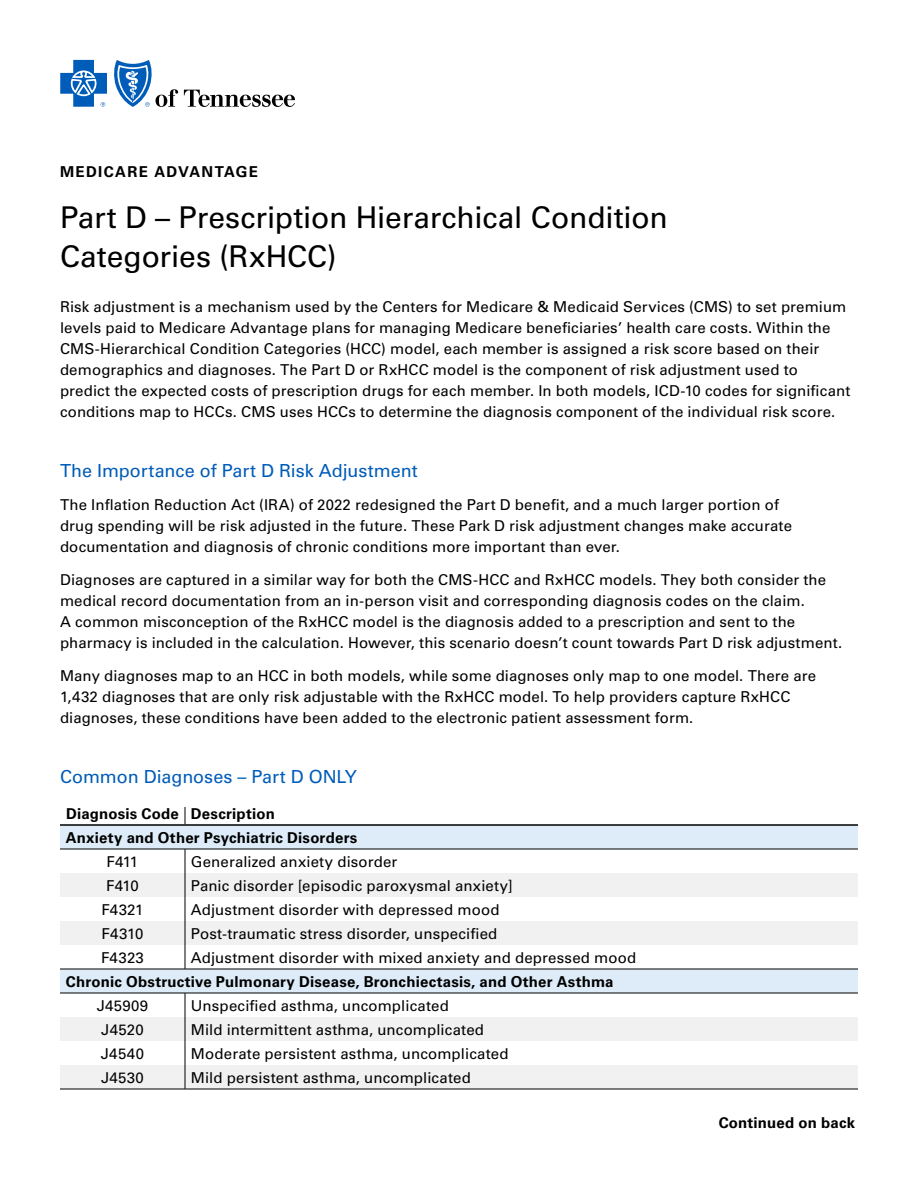
<style>
.page{position:relative;width:918px;height:1188px;background:#fff}
.page>*{position:absolute;margin:0;border:0;box-sizing:border-box;transform-origin:0 0}
.t1{font:30px/39px "Univers LT Std";letter-spacing:-.005em;color:#000}
.t2{font:18px "Univers LT Std";letter-spacing:-.005em;color:#005cb9}
.t3{font:15px/21px "Univers LT Std";letter-spacing:.01em;color:#000}
.t4{font:700 15px/24px "Univers LT Std";letter-spacing:.015em;color:#000}
.t5{font:700 15px "Univers LT Std";letter-spacing:.085em;color:#000}
</style>
<div class="page">
<svg style="left:184px;top:90px;width:111px;height:17px"></svg>
<svg style="left:60px;top:60px;width:47px;height:47px"></svg>
<svg style="left:114px;top:60px;width:64px;height:47px"></svg>
<svg style="left:60px;top:826px;width:798px;height:47px;fill:#ddecf8"></svg>
<svg style="left:60px;top:873px;width:798px;height:216px"></svg>
<hr style="left:60px;top:824px;width:125px;height:2px;background:#000">
<hr style="left:185px;top:824px;width:673px;height:2px;background:#000">
<svg style="left:185px;top:807px;width:1px;height:17px"></svg>
<svg style="left:185px;top:850px;width:1px;height:119px"></svg>
<hr style="left:60px;top:969px;width:125px;height:1px;background:#000">
<hr style="left:185px;top:969px;width:673px;height:1px;background:#000">
<svg style="left:185px;top:994px;width:1px;height:95px"></svg>
<hr style="left:60px;top:849px;width:125px;height:1px;background:#000">
<hr style="left:185px;top:849px;width:673px;height:1px;background:#000">
<hr style="left:60px;top:993px;width:125px;height:1px;background:#000">
<hr style="left:185px;top:993px;width:673px;height:1px;background:#000">
<hr style="left:60px;top:1089px;width:125px;height:1px;background:#000">
<hr style="left:185px;top:1089px;width:673px;height:1px;background:#000">
<p class="t5" style="left:60px;top:163px;width:199px">MEDICARE ADVANTAGE</p>
<h1 class="t1" style="left:60px;top:198px;width:609px">Part D – Prescription Hierarchical Condition<br>Categories (RxHCC)</h1>
<p class="t3" style="left:60px;top:296px;width:792px">Risk adjustment is a mechanism used by the Centers for Medicare &amp; Medicaid Services (CMS) to set premium levels paid to Medicare Advantage plans for managing Medicare beneficiaries’ health care costs. Within the CMS-Hierarchical Condition Categories (HCC) model, each member is assigned a risk score based on their demographics and diagnoses. The Part D or RxHCC model is the component of risk adjustment used to predict the expected costs of prescription drugs for each member. In both models, ICD-10 codes for significant conditions map to HCCs. CMS uses HCCs to determine the diagnosis component of the individual risk score.</p>
<p class="t2" style="left:60px;top:460px;width:359px">The Importance of Part D Risk Adjustment</p>
<p class="t3" style="left:60px;top:494px;width:734px">The Inflation Reduction Act (IRA) of 2022 redesigned the Part D benefit, and a much larger portion of drug spending will be risk adjusted in the future. These Park D risk adjustment changes make accurate documentation and diagnosis of chronic conditions more important than ever.</p>
<p class="t3" style="left:60px;top:569px;width:784px">Diagnoses are captured in a similar way for both the CMS-HCC and RxHCC models. They both consider the medical record documentation from an in-person visit and corresponding diagnosis codes on the claim.<br>A common misconception of the RxHCC model is the diagnosis added to a prescription and sent to the pharmacy is included in the calculation. However, this scenario doesn’t count towards Part D risk adjustment.</p>
<p class="t3" style="left:60px;top:665px;width:758px">Many diagnoses map to an HCC in both models, while some diagnoses only map to one model. There are<br>1,432 diagnoses that are only risk adjustable with the RxHCC model. To help providers capture RxHCC diagnoses, these conditions have been added to the electronic patient assessment form.</p>
<p class="t2" style="left:60px;top:766px;width:298px">Common Diagnoses – Part D ONLY</p>
<p class="t4" style="left:66px;top:802px;width:293px">Diagnosis Code Description<br>Anxiety and Other Psychiatric Disorders</p>
<p class="t3" style="left:107px;top:851px;width:33px">F411</p>
<p class="t3" style="left:191px;top:851px;width:208px">Generalized anxiety disorder</p>
<p class="t3" style="left:106px;top:875px;width:34px">F410</p>
<p class="t3" style="left:191px;top:875px;width:323px">Panic disorder [episodic paroxysmal anxiety]</p>
<p class="t3" style="left:101px;top:899px;width:44px">F4321</p>
<p class="t3" style="left:191px;top:899px;width:310px">Adjustment disorder with depressed mood</p>
<p class="t3" style="left:102px;top:923px;width:43px">F4310</p>
<p class="t3" style="left:191px;top:923px;width:308px">Post-traumatic stress disorder, unspecified</p>
<p class="t3" style="left:101px;top:947px;width:44px">F4323</p>
<p class="t3" style="left:191px;top:947px;width:447px">Adjustment disorder with mixed anxiety and depressed mood</p>
<p class="t4" style="left:66px;top:970px;width:549px">Chronic Obstructive Pulmonary Disease, Bronchiectasis, and Other Asthma</p>
<p class="t3" style="left:97px;top:995px;width:53px">J45909</p>
<p class="t3" style="left:191px;top:995px;width:259px">Unspecified asthma, uncomplicated</p>
<p class="t3" style="left:101px;top:1019px;width:44px">J4520</p>
<p class="t3" style="left:191px;top:1019px;width:295px">Mild intermittent asthma, uncomplicated</p>
<p class="t3" style="left:101px;top:1043px;width:45px">J4540</p>
<p class="t3" style="left:191px;top:1043px;width:319px">Moderate persistent asthma, uncomplicated</p>
<p class="t3" style="left:101px;top:1067px;width:44px">J4530</p>
<p class="t3" style="left:191px;top:1067px;width:281px">Mild persistent asthma, uncomplicated</p>
<p class="t4" style="left:719px;top:1111px;width:138px">Continued on back</p>
</div>
